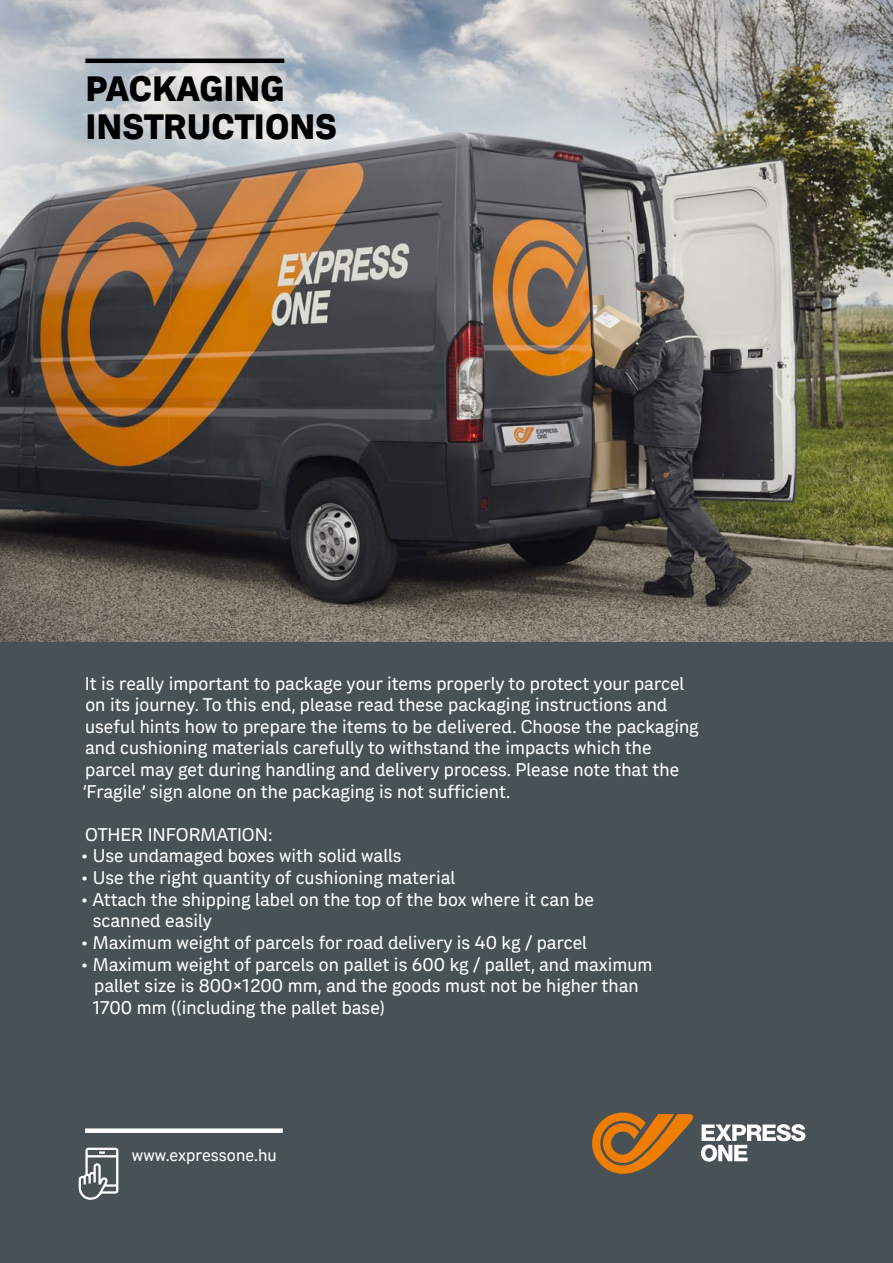
<style>
.page{position:relative;width:893px;height:1263px;background:#485156}
.page>*{position:absolute;margin:0;border:0;box-sizing:border-box;transform-origin:0 0}
.t1{font:800 34.5px/37.5px "Post Sans";color:#000}
.t2{font:18px/21.6px "Post Sans";color:#fff}
.t3{font:16.5px "Post Sans";color:#fff}
</style>
<div class="page">
<img style="left:0;top:0;width:893px;height:641px">
<svg style="left:592px;top:1112px;width:102px;height:62px"></svg>
<svg style="left:701px;top:1124px;width:104px;height:37px"></svg>
<hr style="left:85px;top:59px;width:199px;height:4px;background:#000">
<svg style="left:79px;top:1148px;width:39px;height:52px"></svg>
<div style="left:85px;top:1128px;width:198px;height:5px;background:#fff"></div>
<h1 class="t1" style="left:85px;top:70px;width:253px">PACKAGING<br>INSTRUCTIONS</h1>
<p class="t2" style="left:83px;top:672px;width:618px">It is really important to package your items properly to protect your parcel on its journey. To this end, please read these packaging instructions and useful hints how to prepare the items to be delivered. Choose the packaging and cushioning materials carefully to withstand the impacts which the parcel may get during handling and delivery process. Please note that the ‘Fragile’ sign alone on the packaging is not sufficient.</p>
<p class="t2" style="left:85px;top:824px;width:189px">OTHER INFORMATION:</p>
<p class="t2" style="left:81px;top:845px;width:322px">• Use undamaged boxes with solid walls</p>
<p class="t2" style="left:81px;top:867px;width:375px">• Use the right quantity of cushioning material</p>
<p class="t2" style="left:93px;top:888px;width:503px;text-indent:-12px">• Attach the shipping label on the top of the box where it can be scanned easily</p>
<p class="t2" style="left:81px;top:932px;width:507px">• Maximum weight of parcels for road delivery is 40 kg / parcel</p>
<p class="t2" style="left:93px;top:953px;width:561px;text-indent:-12px">• Maximum weight of parcels on pallet is 600 kg / pallet, and maximum pallet size is 800×1200 mm, and the goods must not be higher than<br>1700 mm ((including the pallet base)</p>
<p class="t3" style="left:132px;top:1145px;width:146px">www.expressone.hu</p>
</div>
